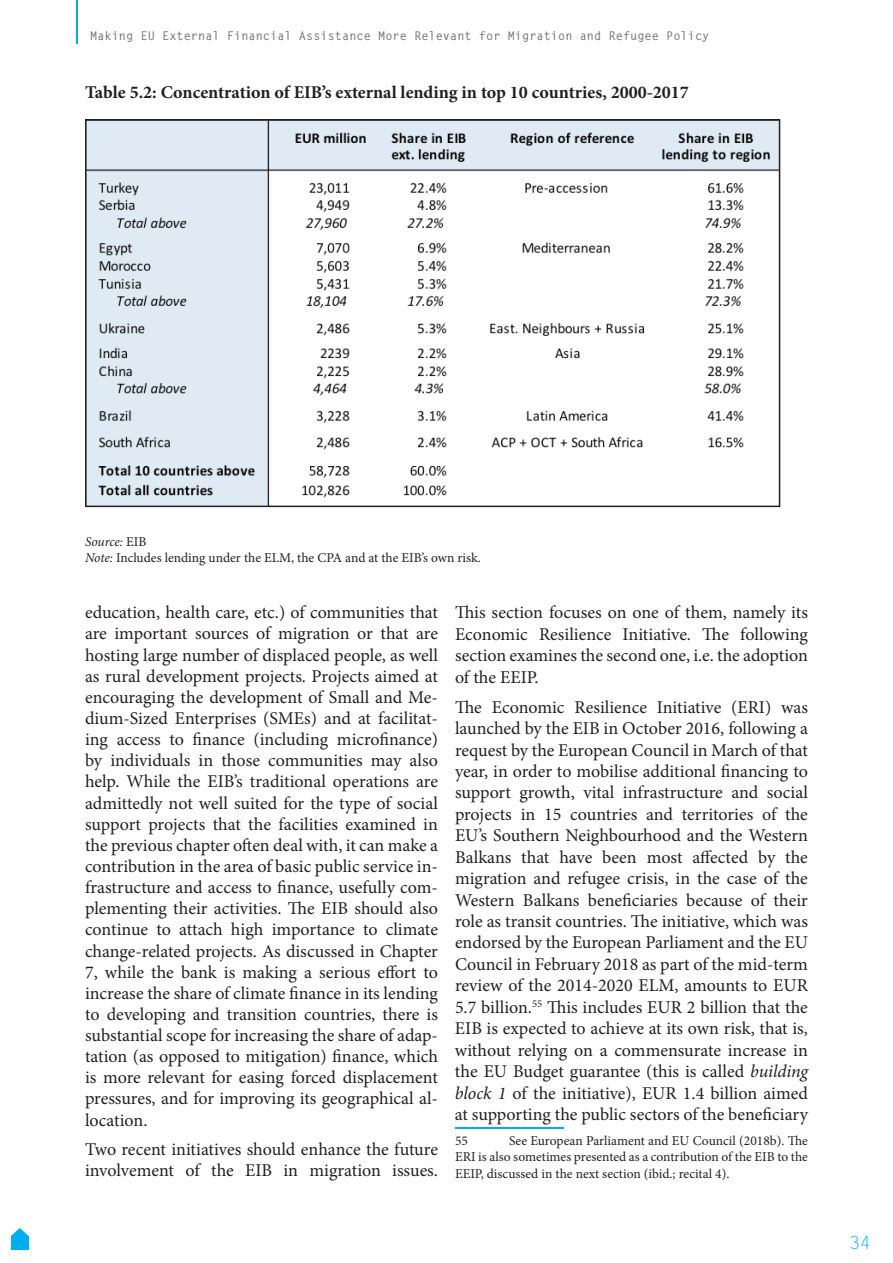
<style>
.page{position:relative;width:893px;height:1263px;background:#fff}
.page>*{position:absolute;margin:0;border:0;box-sizing:border-box;transform-origin:0 0}
.t1{font:18px/21.1px "Minion Pro";color:#231f20;text-align:justify}
.t2{font:700 18px "Minion Pro";color:#231f20}
.t3{font:18px "Letter Gothic Std";color:#00aeef}
.t4{font:13.5px/16.5px "Minion Pro";color:#231f20;text-align:justify}
.t5{font:700 12px "Letter Gothic Std";color:#6c6d70}
.s1{font-style:italic}
</style>
<div class="page">
<hr style="left:76px;top:0;width:1px;height:44px;background:#00aeef">
<div style="left:11px;top:1236px;width:18px;height:13px;background:#00aeef"></div>
<svg style="left:11px;top:1228px;width:18px;height:8px"></svg>
<hr style="left:455px;top:1128px;width:108px;height:1px;background:#00aeef">
<svg style="left:85px;top:119px;width:695px;height:388px"></svg>
<p class="t5" style="left:90px;top:28px;width:621px">Making EU External Financial Assistance More Relevant for Migration and Refugee Policy</p>
<p class="t2" style="left:85px;top:80px;width:605px">Table 5.2: Concentration of EIB’s external lending in top 10 countries, 2000-2017</p>
<p class="t4" style="left:85px;top:533px;width:397px"><span class="s1">Source:</span> EIB<br><span class="s1">Note:</span> Includes lending under the ELM, the CPA and at the EIB’s own risk.</p>
<p class="t1" style="left:85px;top:602px;width:354px">education, health care, etc.) of communities that are important sources of migration or that are hosting large number of displaced people, as well as rural development projects. Projects aimed at encouraging the development of Small and Me&shy;dium-Sized Enterprises (SMEs) and at facilitat&shy;ing access to finance (including microfinance) by individuals in those communities may also help. While the EIB’s traditional operations are admittedly not well suited for the type of social support projects that the facilities examined in the previous chapter often deal with, it can make a contribution in the area of basic public service in&shy;frastructure and access to finance, usefully com&shy;plementing their activities. The EIB should also continue to attach high importance to climate change-related projects. As discussed in Chapter 7, while the bank is making a serious effort to increase the share of climate finance in its lending to developing and transition countries, there is substantial scope for increasing the share of adap&shy;tation (as opposed to mitigation) finance, which is more relevant for easing forced displacement pressures, and for improving its geographical al&shy;location.</p>
<p class="t1" style="left:85px;top:1139px;width:354px">Two recent initiatives should enhance the future involvement of the EIB in migration issues.</p>
<p class="t1" style="left:455px;top:602px;width:354px">This section focuses on one of them, namely its Economic Resilience Initiative. The following section examines the second one, i.e. the adoption of the EEIP.</p>
<p class="t1" style="left:455px;top:696px;width:354px">The Economic Resilience Initiative (ERI) was launched by the EIB in October 2016, following a request by the European Council in March of that year, in order to mobilise additional financing to support growth, vital infrastructure and social projects in 15 countries and territories of the EU’s Southern Neighbourhood and the Western Balkans that have been most affected by the migration and refugee crisis, in the case of the Western Balkans beneficiaries because of their role as transit countries. The initiative, which was endorsed by the European Parliament and the EU Council in February 2018 as part of the mid-term review of the 2014-2020 ELM, amounts to EUR 5.7 billion.<sup>55</sup> This includes EUR 2 billion that the EIB is expected to achieve at its own risk, that is, without relying on a commensurate increase in the EU Budget guarantee (this is called <span class="s1">building block 1</span> of the initiative), EUR 1.4 billion aimed at supporting the public sectors of the beneficiary</p>
<p class="t4" style="left:455px;top:1132px;width:14px">55</p>
<p class="t4" style="left:455px;top:1132px;width:354px;text-indent:54px">See European Parliament and EU Council (2018b). The ERI is also sometimes presented as a contribution of the EIB to the EEIP, discussed in the next section (ibid.; recital 4).</p>
<p class="t3" style="left:849px;top:1232px;width:23px">34</p>
</div>
